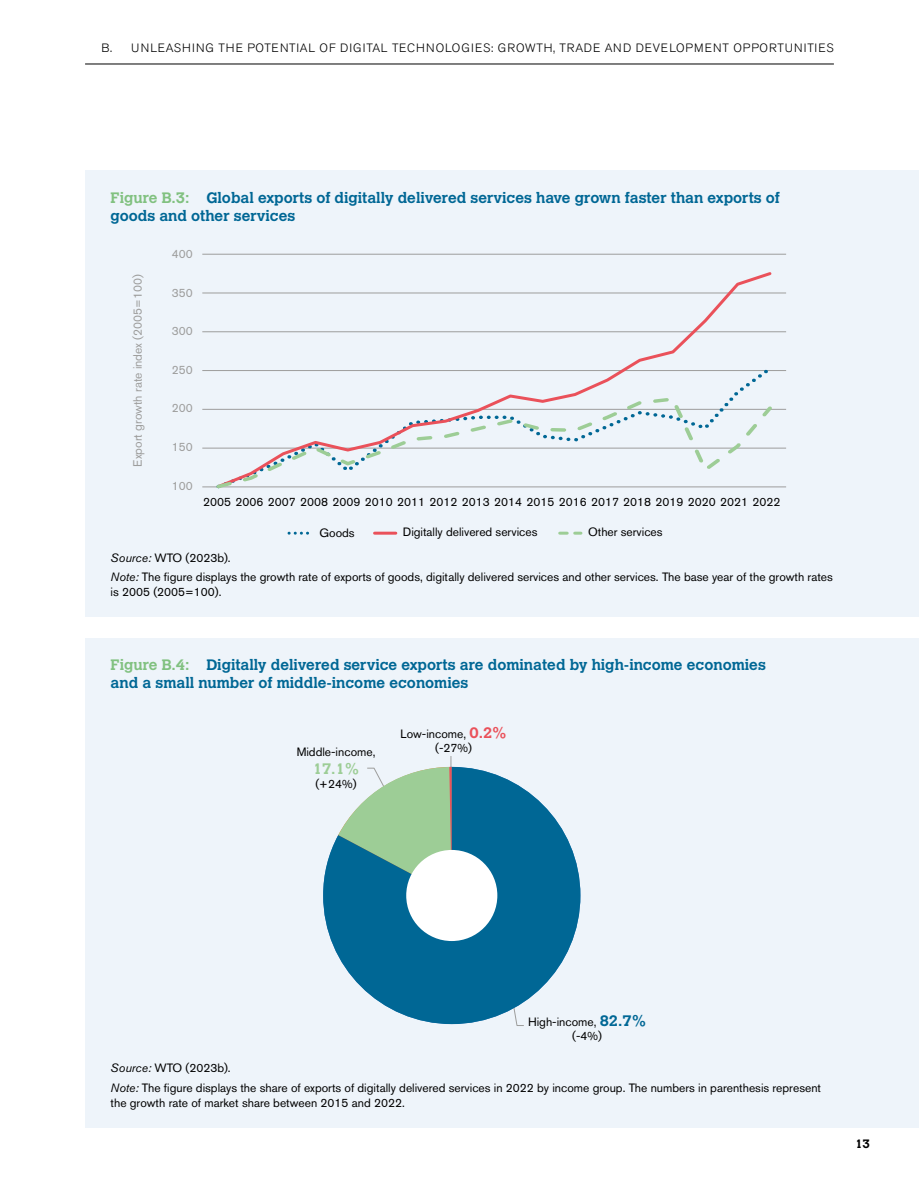
<style>
.page{position:relative;width:919px;height:1191px;background:#fff}
.page>*{position:absolute;margin:0;border:0;box-sizing:border-box;transform-origin:0 0}
.t1{font:700 15px/18px "Calvert MT Std";color:#006795}
.t2{font:700 15px "Calvert MT Std";color:#9dcd96}
.t3{font:12px/14.4px "Akzidenz Grotesk BE";color:#000;text-align:center}
.t4{font:300 12px "Akzidenz Grotesk BE";letter-spacing:.08em;color:#000}
.t5{font:12px "Akzidenz Grotesk BE";color:#9d9d9c}
.t6{font:700 12px "Calvert MT Std";color:#000}
.s1{color:#81c180}
.s2{font-style:italic}
.s3{font-family:"Calvert MT Std";font-weight:700;font-size:15px;color:#ea515a}
.s4{font-family:"Calvert MT Std";font-weight:700;font-size:15px;color:#006795}
</style>
<div class="page">
<hr style="left:85px;top:64px;width:748px;height:1px;background:#000">
<div style="left:85px;top:170px;width:833px;height:447px;background:#eef4fa"></div>
<div style="left:85px;top:638px;width:833px;height:489px;background:#eef4fa"></div>
<hr style="left:374px;top:531px;width:22px;height:3px;background:#ea515a">
<svg style="left:559px;top:531px;width:22px;height:3px"></svg>
<svg style="left:289px;top:531px;width:20px;height:3px"></svg>
<hr style="left:202px;top:448px;width:584px;height:1px;background:#9d9d9c">
<hr style="left:202px;top:409px;width:584px;height:1px;background:#9d9d9c">
<hr style="left:202px;top:370px;width:584px;height:1px;background:#9d9d9c">
<hr style="left:202px;top:331px;width:584px;height:1px;background:#9d9d9c">
<hr style="left:202px;top:293px;width:584px;height:1px;background:#9d9d9c">
<hr style="left:202px;top:254px;width:584px;height:1px;background:#9d9d9c">
<hr style="left:202px;top:486px;width:584px;height:1px;background:#9d9d9c">
<svg style="left:214px;top:272px;width:559px;height:217px"></svg>
<svg style="left:216px;top:398px;width:556px;height:90px"></svg>
<svg style="left:323px;top:767px;width:257px;height:257px;fill:#006795"></svg>
<div style="left:406px;top:850px;width:91px;height:91px;background:#fff;border-radius:50%"></div>
<p class="t4" style="left:101px;top:41px;width:733px">B. UNLEASHING THE POTENTIAL OF DIGITAL TECHNOLOGIES: GROWTH, TRADE AND DEVELOPMENT OPPORTUNITIES</p>
<p class="t1" style="left:111px;top:188px;width:670px"><span class="s1">Figure B.3:</span> Global exports of digitally delivered services have grown faster than exports of goods and other services</p>
<p class="t5" style="left:130px;top:466px;width:194px;rotate:-90deg">Export growth rate index (2005=100)</p>
<p class="t5" style="left:172px;top:247px;width:22px">400</p>
<p class="t5" style="left:172px;top:285px;width:22px">350</p>
<p class="t5" style="left:172px;top:323px;width:22px">300</p>
<p class="t5" style="left:172px;top:362px;width:22px">250</p>
<p class="t5" style="left:172px;top:401px;width:22px">200</p>
<p class="t5" style="left:172px;top:440px;width:22px">150</p>
<p class="t5" style="left:172px;top:478px;width:22px">100</p>
<p class="t3" style="left:203px;top:495px;width:578px">2005 2006 2007 2008 2009 2010 2011 2012 2013 2014 2015 2016 2017 2018 2019 2020 2021 2022</p>
<p class="t3" style="left:319px;top:526px;width:37px">Goods</p>
<p class="t3" style="left:403px;top:525px;width:136px">Digitally delivered services</p>
<p class="t3" style="left:588px;top:524px;width:76px">Other services</p>
<p class="t3" style="left:111px;top:548px;width:723px;line-height:19.2px;text-align:left"><span class="s2">Source:</span> WTO (2023b).<br><span class="s2">Note:</span> The figure displays the growth rate of exports of goods, digitally delivered services and other services. The base year of the growth rates</p>
<p class="t3" style="left:111px;top:585px;width:112px">is 2005 (2005=100).</p>
<p class="t1" style="left:111px;top:656px;width:656px"><span class="s1">Figure B.4:</span> Digitally delivered service exports are dominated by high-income economies and a small number of middle-income economies</p>
<p class="t3" style="left:297px;top:744px;width:80px">Middle-income,</p>
<p class="t2" style="left:313px;top:759px;width:48px">17.1%</p>
<p class="t3" style="left:315px;top:776px;width:43px">(+24%)</p>
<p class="t3" style="left:400px;top:726px;width:108px">Low-income, <span class="s3">0.2% </span>(-27%)</p>
<p class="t3" style="left:528px;top:1014px;width:120px">High-income, <span class="s4">82.7% </span>(-4%)</p>
<p class="t3" style="left:111px;top:1058px;width:712px;line-height:19.2px;text-align:left"><span class="s2">Source:</span> WTO (2023b).<br><span class="s2">Note:</span> The figure displays the share of exports of digitally delivered services in 2022 by income group. The numbers in parenthesis represent</p>
<p class="t3" style="left:111px;top:1095px;width:296px">the growth rate of market share between 2015 and 2022.</p>
<p class="t6" style="left:855px;top:1136px;width:16px">13</p>
</div>
